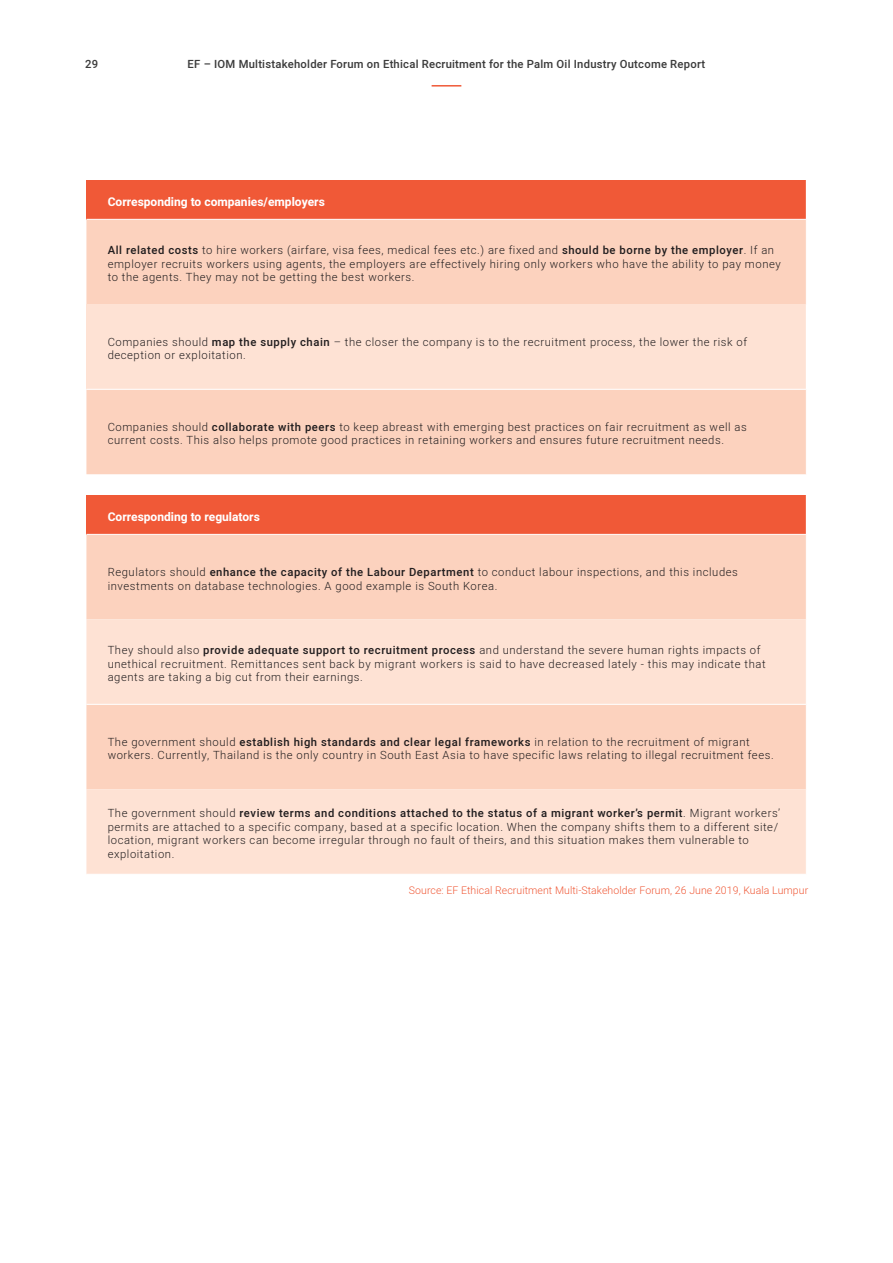
<style>
.page{position:relative;width:893px;height:1263px;background:#fff}
.page>*{position:absolute;margin:0;border:0;box-sizing:border-box;transform-origin:0 0}
.t1{font:700 12px "Heebo";color:#fff}
.t2{font:300 11.25px/13.5px "Heebo";letter-spacing:.05em;color:#231f20}
.t3{font:500 11.25px "Heebo";letter-spacing:.02em;color:#3c3c3c}
.t4{font:300 10.5px "Heebo";letter-spacing:.005em;color:#f05937}
.s1{font-weight:500}
</style>
<div class="page">
<hr style="left:432px;top:85px;width:29px;height:2px;background:#f05937">
<div style="left:86px;top:180px;width:720px;height:39px;background:#f05937"></div>
<div style="left:86px;top:220px;width:720px;height:254px;background:#fcd2be"></div>
<div style="left:86px;top:304px;width:720px;height:85px;background:#fee2d4"></div>
<hr style="left:86px;top:389px;width:720px;height:1px;background:#fff">
<div style="left:86px;top:495px;width:720px;height:39px;background:#f05937"></div>
<div style="left:86px;top:535px;width:720px;height:84px;background:#fcd2be"></div>
<svg style="left:86px;top:619px;width:720px;height:255px;background:#fdddce"></svg>
<hr style="left:86px;top:704px;width:720px;height:1px;background:#fff">
<p class="t3" style="left:85px;top:56px;width:15px">29</p>
<p class="t3" style="left:188px;top:56px;width:519px">EF – IOM Multistakeholder Forum on Ethical Recruitment for the Palm Oil Industry Outcome Report</p>
<p class="t1" style="left:108px;top:193px;width:219px">Corresponding to companies/employers</p>
<p class="t2" style="left:108px;top:243px;width:675px"><span class="s1">All related costs</span> to hire workers (airfare, visa fees, medical fees etc.) are fixed and <span class="s1">should be borne by the employer</span>. If an employer recruits workers using agents, the employers are effectively hiring only workers who have the ability to pay money to the agents. They may not be getting the best workers.</p>
<p class="t2" style="left:108px;top:335px;width:641px">Companies should <span class="s1">map the supply chain</span> – the closer the company is to the recruitment process, the lower the risk of deception or exploitation.</p>
<p class="t2" style="left:108px;top:420px;width:641px">Companies should <span class="s1">collaborate with peers</span> to keep abreast with emerging best practices on fair recruitment as well as current costs. This also helps promote good practices in retaining workers and ensures future recruitment needs.</p>
<p class="t1" style="left:108px;top:508px;width:154px">Corresponding to regulators</p>
<p class="t2" style="left:108px;top:565px;width:632px">Regulators should <span class="s1">enhance the capacity of the Labour Department</span> to conduct labour inspections, and this includes investments on database technologies. A good example is South Korea.</p>
<p class="t2" style="left:108px;top:643px;width:659px">They should also <span class="s1">provide adequate support to recruitment process</span> and understand the severe human rights impacts of unethical recruitment. Remittances sent back by migrant workers is said to have decreased lately - this may indicate that agents are taking a big cut from their earnings.</p>
<p class="t2" style="left:108px;top:735px;width:667px">The government should <span class="s1">establish high standards and clear legal frameworks</span> in relation to the recruitment of migrant workers. Currently, Thailand is the only country in South East Asia to have specific laws relating to illegal recruitment fees.</p>
<p class="t2" style="left:108px;top:806px;width:674px">The government should <span class="s1">review terms and conditions attached to the status of a migrant worker’s permit</span>. Migrant workers’ permits are attached to a specific company, based at a specific location. When the company shifts them to a different site/ location, migrant workers can become irregular through no fault of theirs, and this situation makes them vulnerable to exploitation.</p>
<p class="t4" style="left:409px;top:883px;width:401px">Source: EF Ethical Recruitment Multi-Stakeholder Forum, 26 June 2019, Kuala Lumpur</p>
</div>
